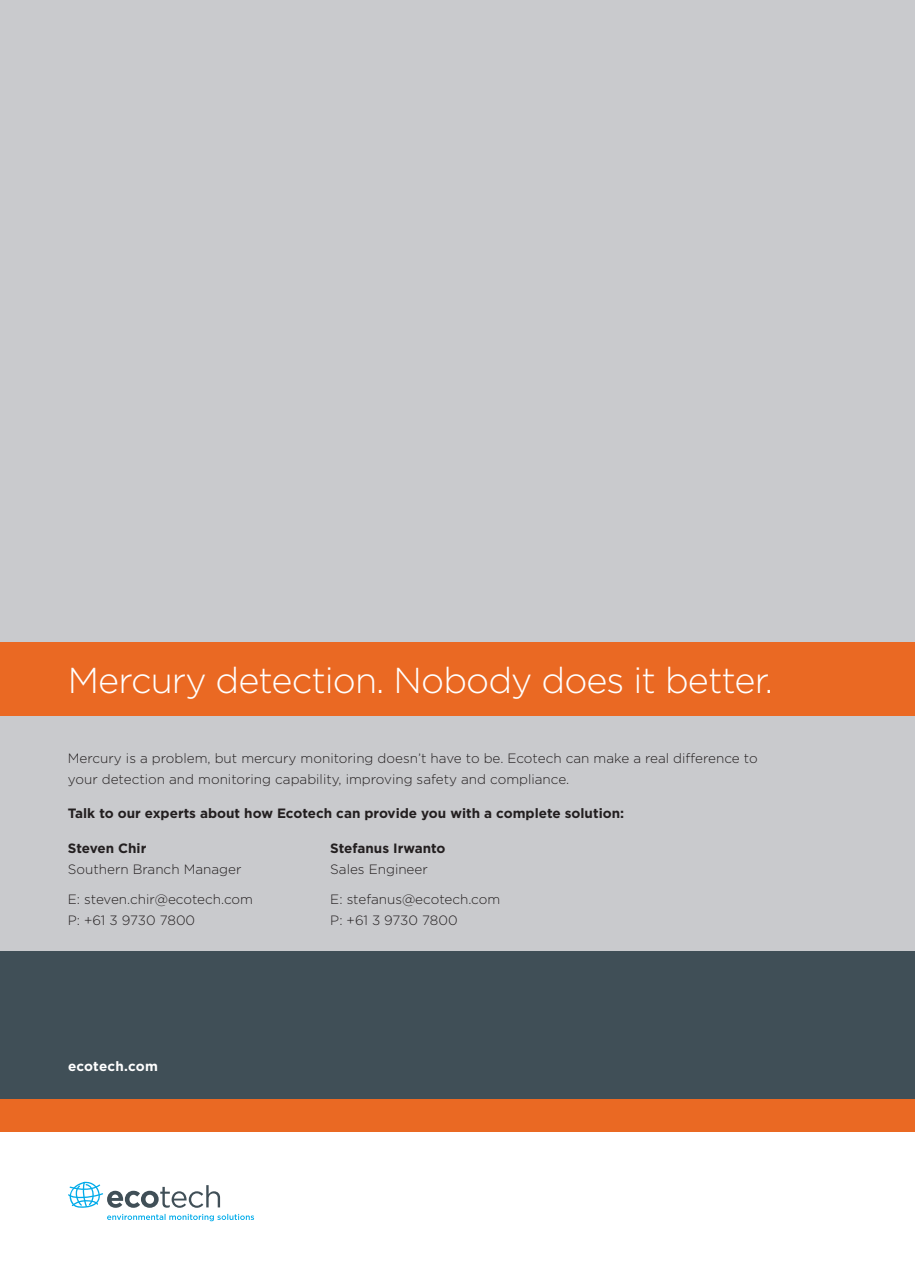
<style>
.page{position:relative;width:915px;height:1285px;background:#fff}
.page>*{position:absolute;margin:0;border:0;box-sizing:border-box;transform-origin:0 0}
.t1{font:300 36px "Gotham";letter-spacing:-.025em;color:#fff}
.t2{font:300 13.5px/29.5px "Gotham";color:#231f20}
.t3{font:700 13.5px "Gotham";color:#231f20}
.t4{font:700 13.5px "Gotham";letter-spacing:.01em;color:#fff}
</style>
<div class="page">
<div style="left:0;top:950px;width:914px;height:148px;background:#404f57"></div>
<div style="left:0;top:0;width:914px;height:950px;background:#c9cacd"></div>
<div style="left:0;top:1098px;width:914px;height:33px;background:#ea6923"></div>
<svg style="left:68px;top:1181px;width:152px;height:26px"></svg>
<svg style="left:107px;top:1213px;width:147px;height:7px"></svg>
<div style="left:0;top:641px;width:914px;height:74px;background:#ea6923"></div>
<h1 class="t1" style="left:68px;top:657px;width:706px">Mercury detection. Nobody does it better.</h1>
<p class="t2" style="left:68px;top:747px;width:691px;line-height:21px">Mercury is a problem, but mercury monitoring doesn’t have to be. Ecotech can make a real difference to your detection and monitoring capability, improving safety and compliance.</p>
<p class="t3" style="left:68px;top:803px;width:557px">Talk to our experts about how Ecotech can provide you with a complete solution:</p>
<p class="t3" style="left:68px;top:839px;width:80px">Steven Chir</p>
<p class="t2" style="left:68px;top:853px;width:186px">Southern Branch Manager<br>E: steven.chir@ecotech.com</p>
<p class="t2" style="left:68px;top:904px;width:129px">P: +61 3 9730 7800</p>
<p class="t3" style="left:330px;top:839px;width:117px">Stefanus Irwanto</p>
<p class="t2" style="left:330px;top:853px;width:171px">Sales Engineer<br>E: stefanus@ecotech.com</p>
<p class="t2" style="left:330px;top:904px;width:129px">P: +61 3 9730 7800</p>
<p class="t4" style="left:68px;top:1057px;width:91px">ecotech.com</p>
</div>
